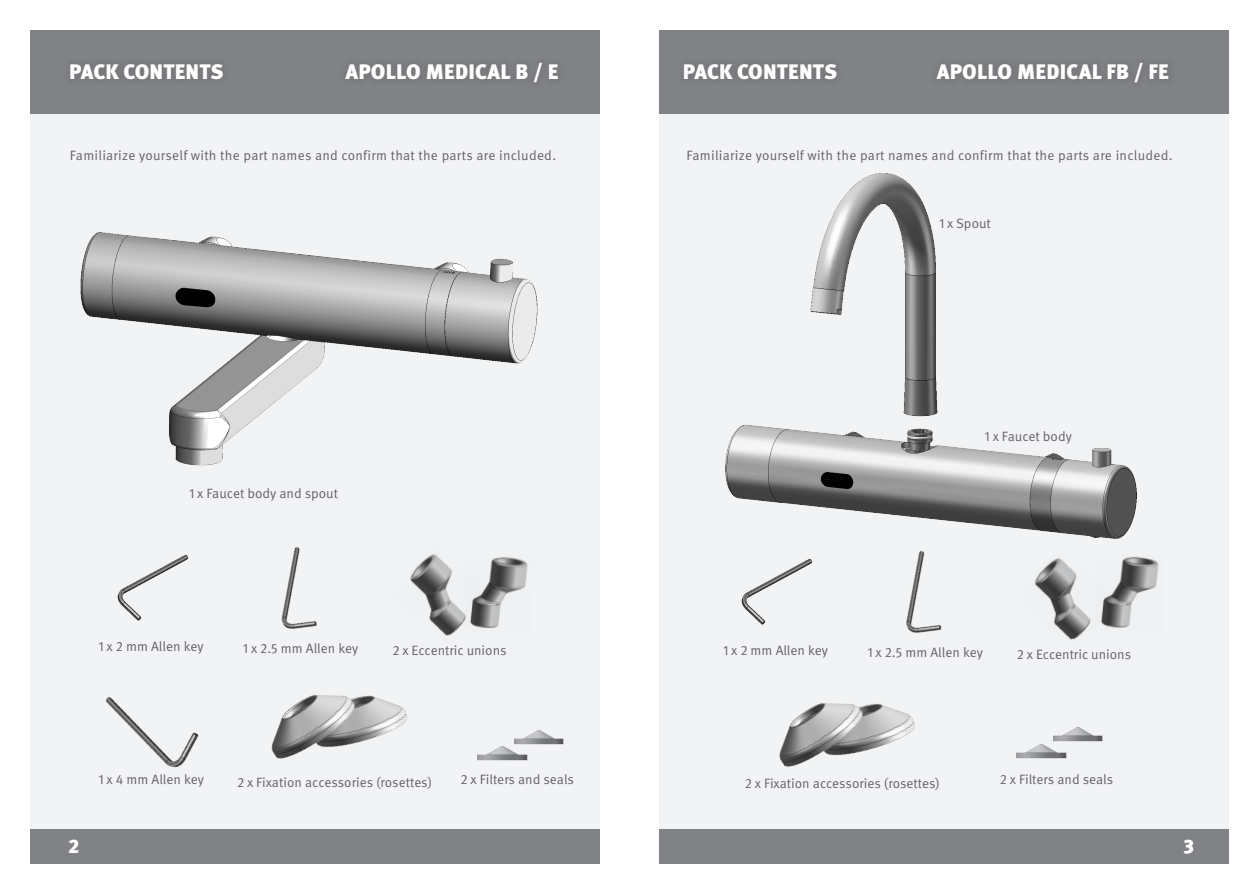
<style>
.page{position:relative;width:1259px;height:893px;background:#fff}
.page>*{position:absolute;margin:0;border:0;box-sizing:border-box;transform-origin:0 0}
.t1{font:900 21px "Meta Pro";letter-spacing:.01em;color:#fff}
.t2{font:900 19.5px "Meta Pro";color:#fff}
.t3{font:13.5px "Meta Pro Norm";color:#636366}
.t4{font:13.5px "Meta Pro Norm";letter-spacing:.02em;color:#636366}
</style>
<div class="page">
<div style="left:659px;top:104px;width:570px;height:742px;background:#f2f3f4"></div>
<div style="left:30px;top:104px;width:570px;height:742px;background:#f2f3f4"></div>
<div style="left:30px;top:30px;width:570px;height:83px;background:#808285"></div>
<div style="left:659px;top:30px;width:570px;height:83px;background:#808285"></div>
<div style="left:30px;top:829px;width:570px;height:34px;background:#808285"></div>
<div style="left:659px;top:829px;width:570px;height:34px;background:#808285"></div>
<img style="left:725px;top:424px;width:412px;height:115px">
<img style="left:410px;top:554px;width:54px;height:82px">
<img style="left:464px;top:557px;width:64px;height:71px">
<img style="left:370px;top:695px;width:38px;height:44px">
<img style="left:271px;top:695px;width:99px;height:64px">
<img style="left:281px;top:547px;width:36px;height:82px">
<img style="left:117px;top:555px;width:72px;height:66px">
<img style="left:80px;top:232px;width:458px;height:234px">
<img style="left:810px;top:173px;width:128px;height:244px">
<img style="left:1034px;top:558px;width:57px;height:82px">
<img style="left:1100px;top:557px;width:59px;height:71px">
<img style="left:877px;top:704px;width:38px;height:44px">
<img style="left:779px;top:703px;width:98px;height:64px">
<img style="left:858px;top:523px;width:137px;height:110px">
<img style="left:741px;top:559px;width:72px;height:66px">
<img style="left:106px;top:697px;width:93px;height:71px">
<img style="left:477px;top:746px;width:51px;height:15px">
<img style="left:512px;top:730px;width:52px;height:17px">
<img style="left:1016px;top:744px;width:51px;height:15px">
<img style="left:1051px;top:727px;width:52px;height:18px">
<div style="left:63px;top:56px;width:167px;height:31px;background:#797b7e"></div>
<div style="left:677px;top:56px;width:167px;height:31px;background:#797b7e"></div>
<div style="left:338px;top:55px;width:228px;height:35px;background:#7b7c7f"></div>
<div style="left:929px;top:55px;width:247px;height:35px;background:#7b7c7f"></div>
<h1 class="t1" style="left:69px;top:55px;width:156px">PACK CONTENTS</h1>
<h1 class="t1" style="left:345px;top:55px;width:214px">APOLLO MEDICAL B / E</h1>
<h1 class="t1" style="left:682px;top:55px;width:156px">PACK CONTENTS</h1>
<h1 class="t1" style="left:936px;top:55px;width:234px">APOLLO MEDICAL FB / FE</h1>
<p class="t4" style="left:70px;top:146px;width:488px">Familiarize yourself with the part names and confirm that the parts are included.</p>
<p class="t4" style="left:686px;top:146px;width:488px">Familiarize yourself with the part names and confirm that the parts are included.</p>
<p class="t3" style="left:939px;top:214px;width:53px">1 x Spout</p>
<p class="t3" style="left:984px;top:426px;width:89px">1 x Faucet body</p>
<p class="t3" style="left:189px;top:483px;width:150px">1 x Faucet body and spout</p>
<p class="t3" style="left:98px;top:636px;width:107px">1 x 2 mm Allen key</p>
<p class="t3" style="left:243px;top:638px;width:117px">1 x 2.5 mm Allen key</p>
<p class="t3" style="left:392px;top:640px;width:116px">2 x Eccentric unions</p>
<p class="t3" style="left:723px;top:640px;width:107px">1 x 2 mm Allen key</p>
<p class="t3" style="left:867px;top:642px;width:117px">1 x 2.5 mm Allen key</p>
<p class="t3" style="left:1017px;top:644px;width:116px">2 x Eccentric unions</p>
<p class="t3" style="left:98px;top:769px;width:107px">1 x 4 mm Allen key</p>
<p class="t3" style="left:460px;top:769px;width:115px">2 x Filters and seals</p>
<p class="t3" style="left:1000px;top:769px;width:115px">2 x Filters and seals</p>
<p class="t3" style="left:237px;top:772px;width:197px">2 x Fixation accessories (rosettes)</p>
<p class="t3" style="left:745px;top:773px;width:197px">2 x Fixation accessories (rosettes)</p>
<h2 class="t2" style="left:68px;top:831px;width:13px">2</h2>
<h2 class="t2" style="left:1183px;top:831px;width:12px">3</h2>
</div>
